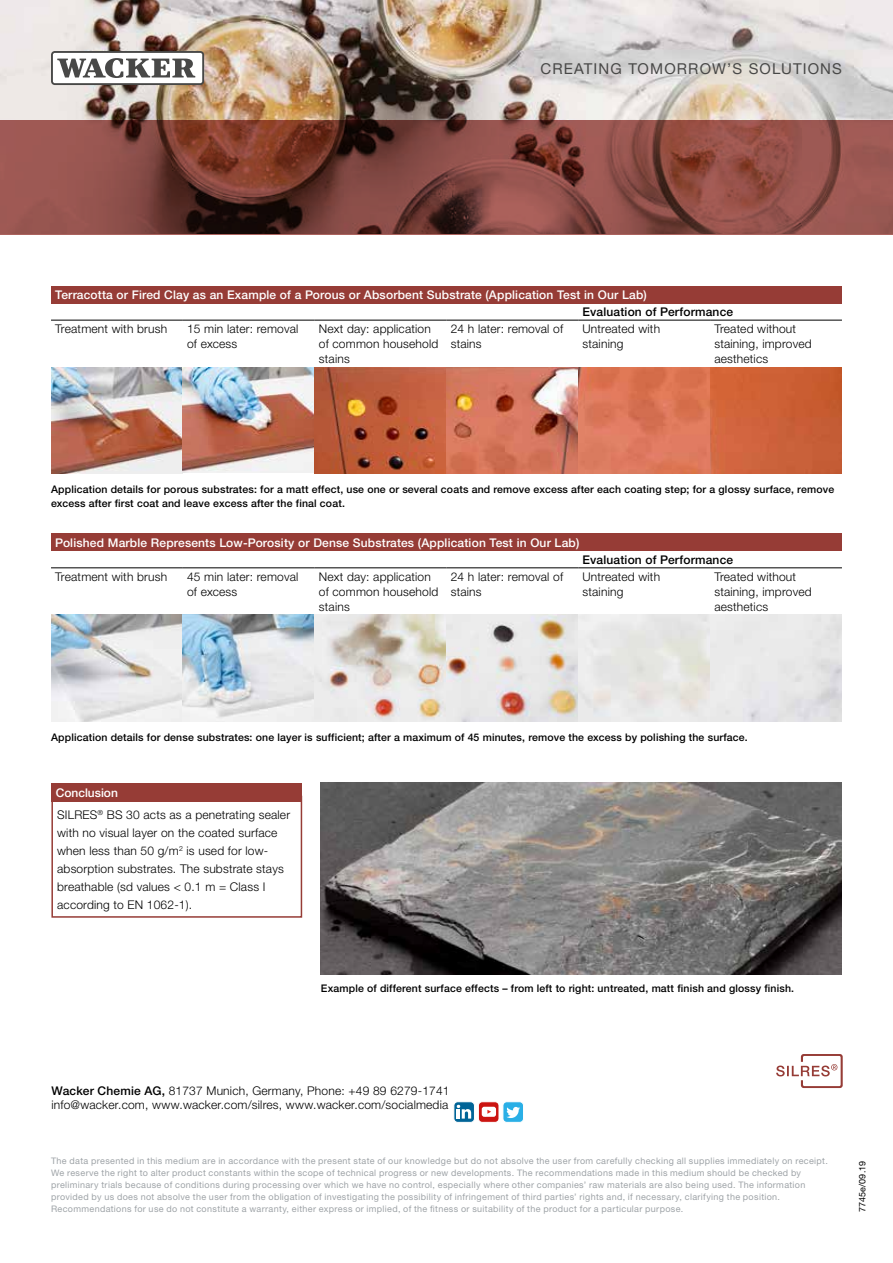
<style>
.page{position:relative;width:893px;height:1263px;background:#fff}
.page>*{position:absolute;margin:0;border:0;box-sizing:border-box;transform-origin:0 0}
.t1{font:15px "Neue Helveticafor WACKER 55";letter-spacing:.075em;color:#484847}
.t2{font:12px/15px "Neue Helveticafor WACKER 45";letter-spacing:.015em;color:#000}
.t3{font:12px "Neue Helveticafor WACKER 65";letter-spacing:.015em;color:#fff}
.t4{font:12px "Neue Helveticafor WACKER 65";letter-spacing:.015em;color:#000}
.t5{font:10.5px/13.5px "Neue Helveticafor WACKER 65";letter-spacing:.015em;color:#000}
.t6{font:9px/12px "Neue Helveticafor WACKER 55";letter-spacing:.035em;color:#9ea3a7}
.t7{font:9px "Neue Helveticafor WACKER 55";letter-spacing:.015em;color:#000}
.s1{font-family:"Neue Helveticafor WACKER 65"}
</style>
<div class="page">
<img style="left:0;top:0;width:893px;height:120px">
<svg style="left:0;top:120px;width:893px;height:114px;background:#81463f"></svg>
<svg style="left:51px;top:51px;width:153px;height:34px"></svg>
<div style="left:53px;top:53px;width:149px;height:30px;background:#fff;border-radius:2px"></div>
<svg style="left:57px;top:58px;width:138px;height:20px"></svg>
<svg style="left:776px;top:1054px;width:67px;height:34px"></svg>
<svg style="left:453px;top:1101px;width:70px;height:22px"></svg>
<div style="left:51px;top:286px;width:791px;height:17px;background:#963c36"></div>
<hr style="left:51px;top:320px;width:132px;height:1px;background:#000">
<hr style="left:183px;top:320px;width:132px;height:1px;background:#000">
<hr style="left:315px;top:320px;width:131px;height:1px;background:#000">
<hr style="left:446px;top:320px;width:132px;height:1px;background:#000">
<hr style="left:578px;top:320px;width:132px;height:1px;background:#000">
<hr style="left:710px;top:320px;width:132px;height:1px;background:#000">
<img style="left:51px;top:367px;width:791px;height:106px">
<div style="left:51px;top:534px;width:791px;height:17px;background:#963c36"></div>
<hr style="left:51px;top:568px;width:132px;height:1px;background:#000">
<hr style="left:183px;top:568px;width:132px;height:1px;background:#000">
<hr style="left:315px;top:568px;width:131px;height:1px;background:#000">
<hr style="left:446px;top:568px;width:132px;height:1px;background:#000">
<hr style="left:578px;top:568px;width:132px;height:1px;background:#000">
<hr style="left:710px;top:568px;width:132px;height:1px;background:#000">
<img style="left:51px;top:615px;width:791px;height:106px">
<div style="left:51px;top:796px;width:251px;height:122px;border:2px solid #963c36"></div>
<div style="left:51px;top:784px;width:251px;height:18px;background:#963c36"></div>
<img style="left:321px;top:782px;width:521px;height:193px">
<h1 class="t1" style="left:540px;top:59px;width:303px">CREATING TOMORROW’S SOLUTIONS</h1>
<h2 class="t3" style="left:55px;top:287px;width:593px">Terracotta or Fired Clay as an Example of a Porous or Absorbent Substrate (Application Test in Our Lab)</h2>
<h2 class="t4" style="left:583px;top:304px;width:152px">Evaluation of Performance</h2>
<h2 class="t2" style="left:55px;top:321px;width:113px">Treatment with brush</h2>
<h2 class="t2" style="left:187px;top:321px;width:113px">15 min later: removal of excess</h2>
<h2 class="t2" style="left:319px;top:321px;width:121px">Next day: application of common household stains</h2>
<h2 class="t2" style="left:451px;top:321px;width:114px">24 h later: removal of stains</h2>
<h2 class="t2" style="left:583px;top:321px;width:79px">Untreated with staining</h2>
<h2 class="t2" style="left:714px;top:321px;width:99px">Treated without staining, improved aesthetics</h2>
<p class="t5" style="left:51px;top:483px;width:785px">Application details for porous substrates: for a matt effect, use one or several coats and remove excess after each coating step; for a glossy surface, remove excess after first coat and leave excess after the final coat.</p>
<h2 class="t3" style="left:55px;top:535px;width:526px">Polished Marble Represents Low-Porosity or Dense Substrates (Application Test in Our Lab)</h2>
<h2 class="t4" style="left:583px;top:552px;width:152px">Evaluation of Performance</h2>
<h2 class="t2" style="left:55px;top:569px;width:113px">Treatment with brush</h2>
<h2 class="t2" style="left:187px;top:569px;width:113px">45 min later: removal of excess</h2>
<h2 class="t2" style="left:319px;top:569px;width:121px">Next day: application of common household stains</h2>
<h2 class="t2" style="left:451px;top:569px;width:114px">24 h later: removal of stains</h2>
<h2 class="t2" style="left:583px;top:569px;width:79px">Untreated with staining</h2>
<h2 class="t2" style="left:714px;top:569px;width:99px">Treated without staining, improved aesthetics</h2>
<p class="t5" style="left:51px;top:731px;width:698px">Application details for dense substrates: one layer is sufficient; after a maximum of 45 minutes, remove the excess by polishing the surface.</p>
<h2 class="t3" style="left:56px;top:786px;width:64px">Conclusion</h2>
<h2 class="t2" style="left:57px;top:805px;width:234px;line-height:18px">SILRES<sup>®</sup> BS 30 acts as a penetrating sealer with no visual layer on the coated surface when less than 50 g/m<sup>2</sup> is used for low&shy;absorption substrates. The substrate stays breathable (sd values &lt; 0.1 m = Class I according to EN 1062-1).</h2>
<p class="t5" style="left:321px;top:981px;width:475px">Example of different surface effects – from left to right: untreated, matt finish and glossy finish.</p>
<h2 class="t2" style="left:51px;top:1083px;width:400px;line-height:14.4px"><span class="s1">Wacker Chemie AG,</span> 81737 Munich, Germany, Phone: +49 89 6279-1741 info@wacker.com, www.wacker.com/silres, www.wacker.com/socialmedia</h2>
<p class="t6" style="left:51px;top:1154px;width:778px">The data presented in this medium are in accordance with the present state of our knowledge but do not absolve the user from carefully checking all supplies immediately on receipt.<br>We reserve the right to alter product constants within the scope of technical progress or new developments. The recommendations made in this medium should be checked by preliminary trials because of conditions during processing over which we have no control, especially where other companies’ raw materials are also being used. The information provided by us does not absolve the user from the obligation of investigating the possibility of infringement of third parties’ rights and, if necessary, clarifying the position.<br>Recommendations for use do not constitute a warranty, either express or implied, of the fitness or suitability of the product for a particular purpose.</p>
<p class="t7" style="left:857px;top:1212px;width:53px;rotate:-90deg">7745e/09.19</p>
</div>
